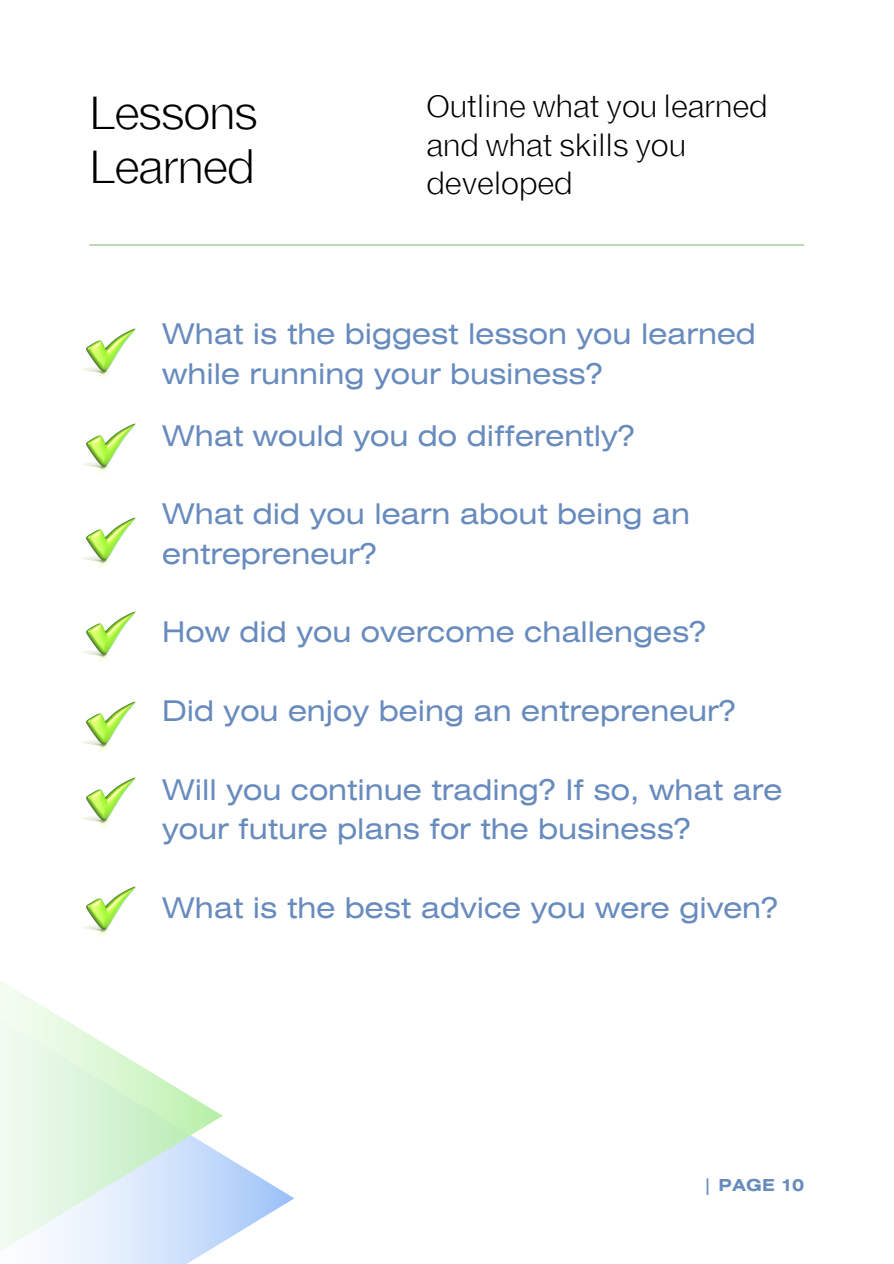
<style>
.page{position:relative;width:894px;height:1264px;background:#fff}
.page>*{position:absolute;margin:0;border:0;box-sizing:border-box;transform-origin:0 0}
.t1{font:300 45px/54px "EFT New Letter";color:#000001}
.t2{font:300 30px/38.2px "EFT New Letter";letter-spacing:.02em;color:#000001}
.t3{font:28.5px/39.3px "Helios Ext";color:#688bbd}
.t4{font:700 16.5px "Helios Ext";letter-spacing:.02em;color:#688bbd}
</style>
<div class="page">
<svg style="left:223px;top:1155px;width:71px;height:87px"></svg>
<svg style="left:0;top:981px;width:223px;height:282px"></svg>
<hr style="left:89px;top:244px;width:715px;height:1px;background:#8db881">
<img style="left:82px;top:328px;width:54px;height:50px">
<img style="left:82px;top:423px;width:54px;height:50px">
<img style="left:82px;top:517px;width:54px;height:50px">
<img style="left:82px;top:611px;width:54px;height:50px">
<img style="left:82px;top:777px;width:54px;height:50px">
<img style="left:82px;top:886px;width:54px;height:50px">
<img style="left:82px;top:701px;width:54px;height:50px">
<p class="t1" style="left:89px;top:89px;width:169px">Lessons<br>Learned</p>
<p class="t2" style="left:426px;top:90px;width:342px">Outline what you learned and what skills you developed</p>
<h1 class="t3" style="left:162px;top:317px;width:595px">What is the biggest lesson you learned while running your business?</h1>
<h2 class="t3" style="left:162px;top:418px;width:474px">What would you do differently?</h2>
<p class="t3" style="left:162px;top:497px;width:529px">What did you learn about being an entrepreneur?</p>
<p class="t3" style="left:162px;top:615px;width:545px">How did you overcome challenges?</p>
<p class="t3" style="left:162px;top:694px;width:575px">Did you enjoy being an entrepreneur?</p>
<p class="t3" style="left:162px;top:772px;width:621px">Will you continue trading? If so, what are your future plans for the business?</p>
<p class="t3" style="left:162px;top:891px;width:617px">What is the best advice you were given?</p>
<p class="t4" style="left:703px;top:1179px;width:102px">| PAGE 10</p>
</div>
